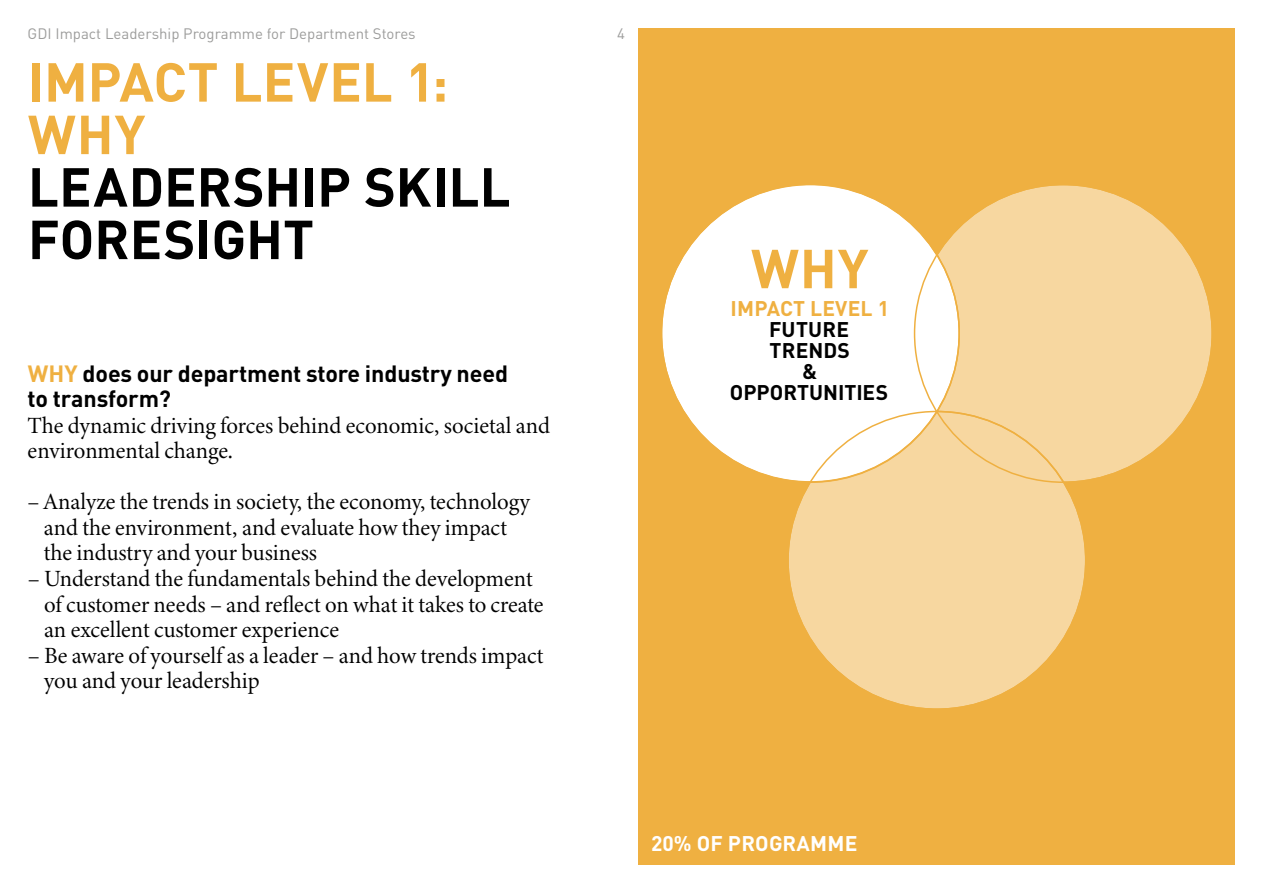
<style>
.page{position:relative;width:1263px;height:893px;background:#fff}
.page>*{position:absolute;margin:0;border:0;box-sizing:border-box;transform-origin:0 0}
.t1{font:700 54px/52.5px "DINOT";color:#000}
.t2{font:700 54px/52.5px "DINOT";letter-spacing:.015em;color:#efb041}
.t3{font:23.25px/25.5px "Minion Variable Concept";letter-spacing:-.005em;color:#000}
.t4{font:700 23.25px/25.5px "DINOT";letter-spacing:-.005em;color:#000}
.t5{font:700 21px/21px "DINOT";letter-spacing:.005em;color:#000;text-align:center}
.t6{font:700 21px "DINOT";letter-spacing:.01em;color:#fff}
.t7{font:700 21px "DINOT";letter-spacing:.01em;color:#efb041}
.t8{font:15px "DINOT";color:#9d9d9c}
.s1{color:#efb041}
</style>
<div class="page">
<div style="left:638px;top:28px;width:597px;height:837px;background:#efb041"></div>
<div style="left:914px;top:185px;width:298px;height:297px;background:#f7d7a0;border-radius:50%"></div>
<div style="left:788px;top:411px;width:298px;height:298px;background:#f7d7a0;border-radius:50%"></div>
<div style="left:661px;top:184px;width:298px;height:298px;background:#fff;border-radius:50%"></div>
<p class="t8" style="left:28px;top:23px;width:390px">GDI Impact Leadership Programme for Department Stores</p>
<p class="t8" style="left:617px;top:23px;width:9px">4</p>
<h1 class="t2" style="left:28px;top:54px;width:422px">IMPACT LEVEL 1:<br>WHY</h1>
<h1 class="t1" style="left:28px;top:159px;width:484px">LEADERSHIP SKILL<br>FORESIGHT</h1>
<p class="t4" style="left:28px;top:360px;width:482px"><span class="s1">WHY</span> does our department store industry need to transform?</p>
<p class="t3" style="left:28px;top:413px;width:524px">The dynamic driving forces behind economic, societal and environmental change.</p>
<p class="t3" style="left:44px;top:489px;width:487px;text-indent:-16px">– Analyze the trends in society, the economy, technology and the environment, and evaluate how they impact the industry and your business</p>
<p class="t3" style="left:44px;top:566px;width:501px;text-indent:-16px">– Understand the fundamentals behind the development of customer needs – and reflect on what it takes to create an excellent customer experience</p>
<p class="t3" style="left:44px;top:642px;width:501px;text-indent:-16px">– Be aware of yourself as a leader – and how trends impact you and your leadership</p>
<h1 class="t2" style="left:751px;top:240px;width:119px">WHY</h1>
<p class="t7" style="left:731px;top:294px;width:160px">IMPACT LEVEL 1</p>
<p class="t5" style="left:730px;top:318px;width:160px">FUTURE<br>TRENDS<br>&amp;<br>OPPORTUNITIES</p>
<p class="t6" style="left:651px;top:829px;width:208px">20% OF PROGRAMME</p>
</div>
